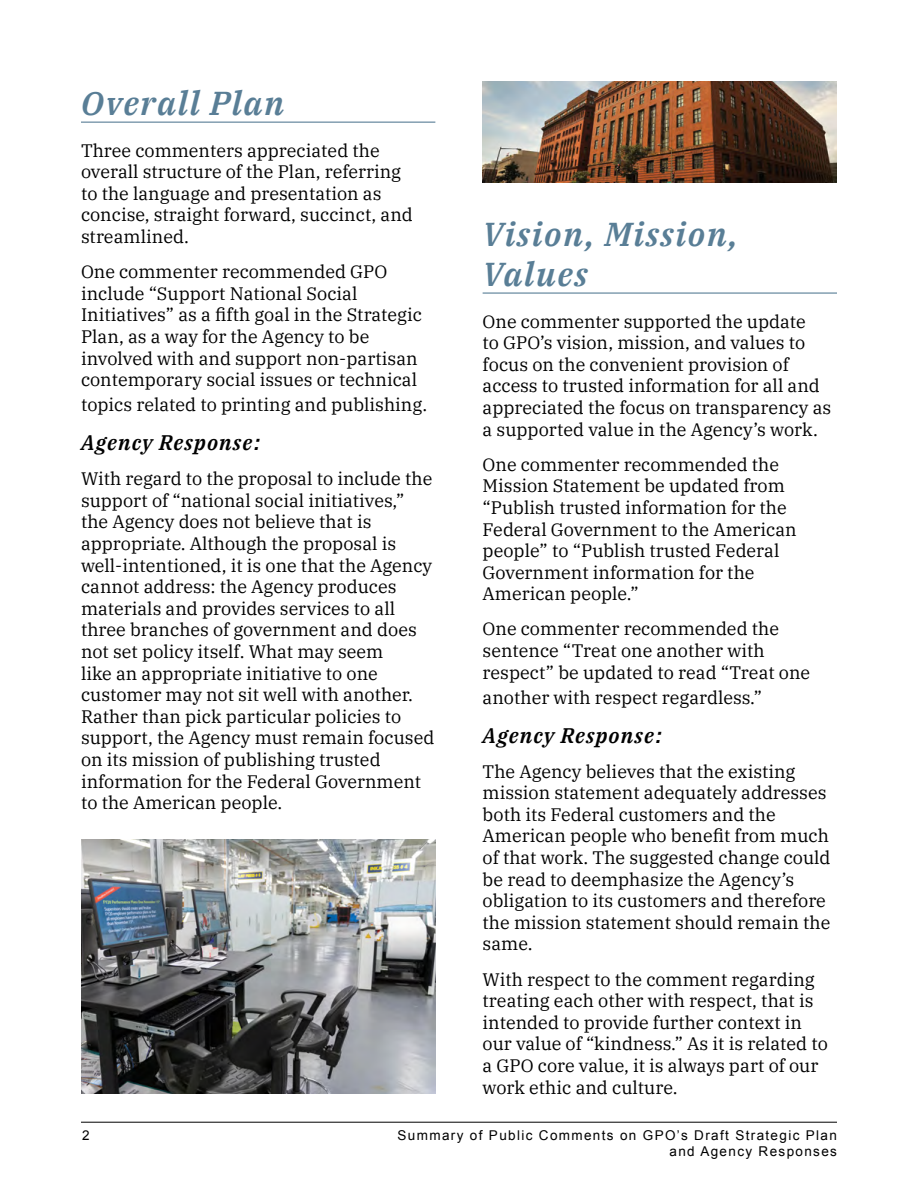
<style>
.page{position:relative;width:918px;height:1188px;background:#fff}
.page>*{position:absolute;margin:0;border:0;box-sizing:border-box;transform-origin:0 0}
.t1{font:italic 600 33px/39.6px "IBM Plex Serif";letter-spacing:.05em;color:#597e96}
.t2{font:italic 600 21px "IBM Plex Serif";letter-spacing:.05em;color:#000}
.t3{font:18px/21.6px "IBM Plex Serif";color:#000}
.t4{font:13.5px/16.2px "Arial";letter-spacing:.1em;color:#000;text-align:right}
.s1{font-family:"Arial";font-weight:700}
</style>
<div class="page">
<hr style="left:81px;top:1122px;width:756px;height:1px;background:#000">
<hr style="left:81px;top:122px;width:354px;height:1px;background:#597e96">
<hr style="left:483px;top:293px;width:354px;height:1px;background:#597e96">
<img style="left:81px;top:839px;width:354px;height:255px">
<img style="left:483px;top:81px;width:354px;height:101px">
<h1 class="t1" style="left:81px;top:81px;width:205px">Overall Plan</h1>
<p class="t3" style="left:81px;top:138px;width:333px">Three commenters appreciated the overall structure of the Plan, referring to the language and presentation as concise, straight forward, succinct, and streamlined.</p>
<p class="t3" style="left:81px;top:259px;width:343px">One commenter recommended GPO include “Support National Social Initiatives” as a fifth goal in the Strategic Plan, as a way for the Agency to be involved with and support non-partisan contemporary social issues or technical</p>
<p class="t3" style="left:81px;top:393px;width:348px">topics related to printing and publishing.</p>
<p class="t2" style="left:81px;top:426px;width:181px">Agency Response<span class="s1">:</span></p>
<p class="t3" style="left:81px;top:466px;width:355px">With regard to the proposal to include the support of “national social initiatives,” the Agency does not believe that is appropriate. Although the proposal is well-intentioned, it is one that the Agency cannot address: the Agency produces materials and provides services to all three branches of government and does not set policy itself. What may seem<br>like an appropriate initiative to one customer may not sit well with another.<br>Rather than pick particular policies to support, the Agency must remain focused on its mission of publishing trusted information for the Federal Government to the American people.</p>
<h1 class="t1" style="left:483px;top:212px;width:257px">Vision, Mission,<br>Values</h1>
<p class="t3" style="left:483px;top:309px;width:350px">One commenter supported the update<br>to GPO’s vision, mission, and values to focus on the convenient provision of access to trusted information for all and appreciated the focus on transparency as a supported value in the Agency’s work.</p>
<p class="t3" style="left:483px;top:452px;width:316px">One commenter recommended the<br>Mission Statement be updated from “Publish trusted information for the<br>Federal Government to the American people” to “Publish trusted Federal<br>Government information for the<br>American people.”</p>
<p class="t3" style="left:483px;top:617px;width:329px">One commenter recommended the sentence “Treat one another with respect” be updated to read “Treat one</p>
<p class="t3" style="left:483px;top:685px;width:281px">another with respect regardless.”</p>
<p class="t2" style="left:483px;top:719px;width:181px">Agency Response<span class="s1">:</span></p>
<p class="t3" style="left:483px;top:759px;width:349px">The Agency believes that the existing mission statement adequately addresses both its Federal customers and the American people who benefit from much of that work. The suggested change could be read to deemphasize the Agency’s obligation to its customers and therefore the mission statement should remain the same.</p>
<p class="t3" style="left:483px;top:967px;width:347px">With respect to the comment regarding treating each other with respect, that is intended to provide further context in our value of “kindness.” As it is related to a GPO core value, it is always part of our work ethic and culture.</p>
<p class="t4" style="left:82px;top:1127px;width:9px">2</p>
<p class="t4" style="left:398px;top:1127px;width:441px">Summary of Public Comments on GPO’s Draft Strategic Plan and Agency Responses</p>
</div>
